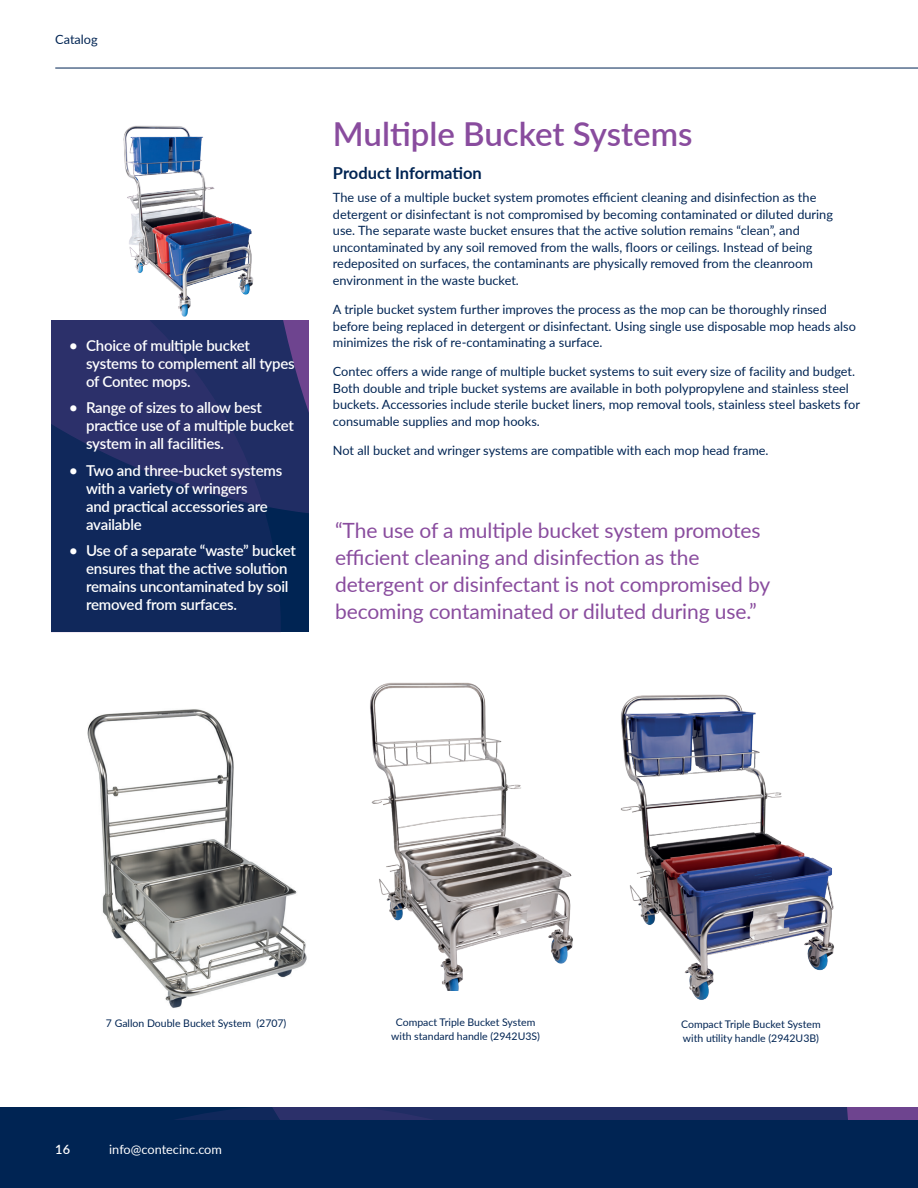
<style>
.page{position:relative;width:918px;height:1188px;background:#fff}
.page>*{position:absolute;margin:0;border:0;box-sizing:border-box;transform-origin:0 0}
.t1{font:600 33px "Lato";color:#894c9e}
.t2{font:21px/27px "Lato";letter-spacing:-.005em;color:#894c9e}
.t3{font:700 16.5px "Lato";color:#002453}
.t4{font:600 15px/18px "Lato";letter-spacing:-.015em;color:#fff}
.t5{font:12.75px/16.5px "Lato";color:#002453}
.t6{font:12.75px "Lato";color:#fff}
.t7{font:600 12.75px "Lato";color:#fff}
.t8{font:10.5px/13.5px "Lato";color:#002453}
</style>
<div class="page">
<div style="left:0;top:1120px;width:918px;height:68px;background:#002453"></div>
<svg style="left:0;top:1107px;width:918px;height:13px;background:#1f2c63"></svg>
<hr style="left:55px;top:68px;width:863px;height:1px;background:#002453">
<img style="left:96px;top:125px;width:172px;height:196px">
<svg style="left:281px;top:321px;width:27px;height:311px;background:#1e2c63"></svg>
<svg style="left:51px;top:321px;width:230px;height:311px;background:#1b2b61"></svg>
<img style="left:620px;top:694px;width:214px;height:306px">
<img style="left:370px;top:682px;width:203px;height:308px">
<img style="left:87px;top:709px;width:220px;height:299px">
<p class="t5" style="left:55px;top:31px;width:44px">Catalog</p>
<p class="t4" style="left:86px;top:336px;width:210px;text-indent:-17px">• Choice of multiple bucket systems to complement all types of Contec mops.</p>
<p class="t4" style="left:86px;top:398px;width:209px;text-indent:-17px">• Range of sizes to allow best practice use of a multiple bucket system in all facilities.</p>
<p class="t4" style="left:86px;top:461px;width:198px;text-indent:-17px">• Two and three-bucket systems with a variety of wringers<br>and practical accessories are available</p>
<p class="t4" style="left:86px;top:541px;width:211px;text-indent:-17px">• Use of a separate “waste” bucket ensures that the active solution remains uncontaminated by soil removed from surfaces.</p>
<h1 class="t1" style="left:333px;top:110px;width:361px">Multiple Bucket Systems</h1>
<p class="t3" style="left:333px;top:161px;width:150px">Product Information</p>
<p class="t5" style="left:333px;top:189px;width:502px">The use of a multiple bucket system promotes efficient cleaning and disinfection as the detergent or disinfectant is not compromised by becoming contaminated or diluted during use. The separate waste bucket ensures that the active solution remains “clean”, and uncontaminated by any soil removed from the walls, floors or ceilings. Instead of being redeposited on surfaces, the contaminants are physically removed from the cleanroom environment in the waste bucket.</p>
<p class="t5" style="left:333px;top:301px;width:524px">A triple bucket system further improves the process as the mop can be thoroughly rinsed before being replaced in detergent or disinfectant. Using single use disposable mop heads also minimizes the risk of re-contaminating a surface.</p>
<p class="t5" style="left:333px;top:363px;width:529px">Contec offers a wide range of multiple bucket systems to suit every size of facility and budget.<br>Both double and triple bucket systems are available in both polypropylene and stainless steel buckets. Accessories include sterile bucket liners, mop removal tools, stainless steel baskets for consumable supplies and mop hooks.</p>
<p class="t5" style="left:333px;top:442px;width:437px">Not all bucket and wringer systems are compatible with each mop head frame.</p>
<h2 class="t2" style="left:335px;top:516px;width:437px">“The use of a multiple bucket system promotes efficient cleaning and disinfection as the detergent or disinfectant is not compromised by becoming contaminated or diluted during use.”</h2>
<p class="t8" style="left:106px;top:1016px;width:182px">7 Gallon Double Bucket System (2707)</p>
<p class="t7" style="left:55px;top:1140px;width:16px">16</p>
<p class="t6" style="left:109px;top:1140px;width:114px">info@contecinc.com</p>
<p class="t8" style="left:391px;top:1015px;width:150px;text-align:center">Compact Triple Bucket System with standard handle (2942U3S)</p>
<p class="t8" style="left:681px;top:1017px;width:141px">Compact Triple Bucket System with utility handle (2942U3B)</p>
</div>
